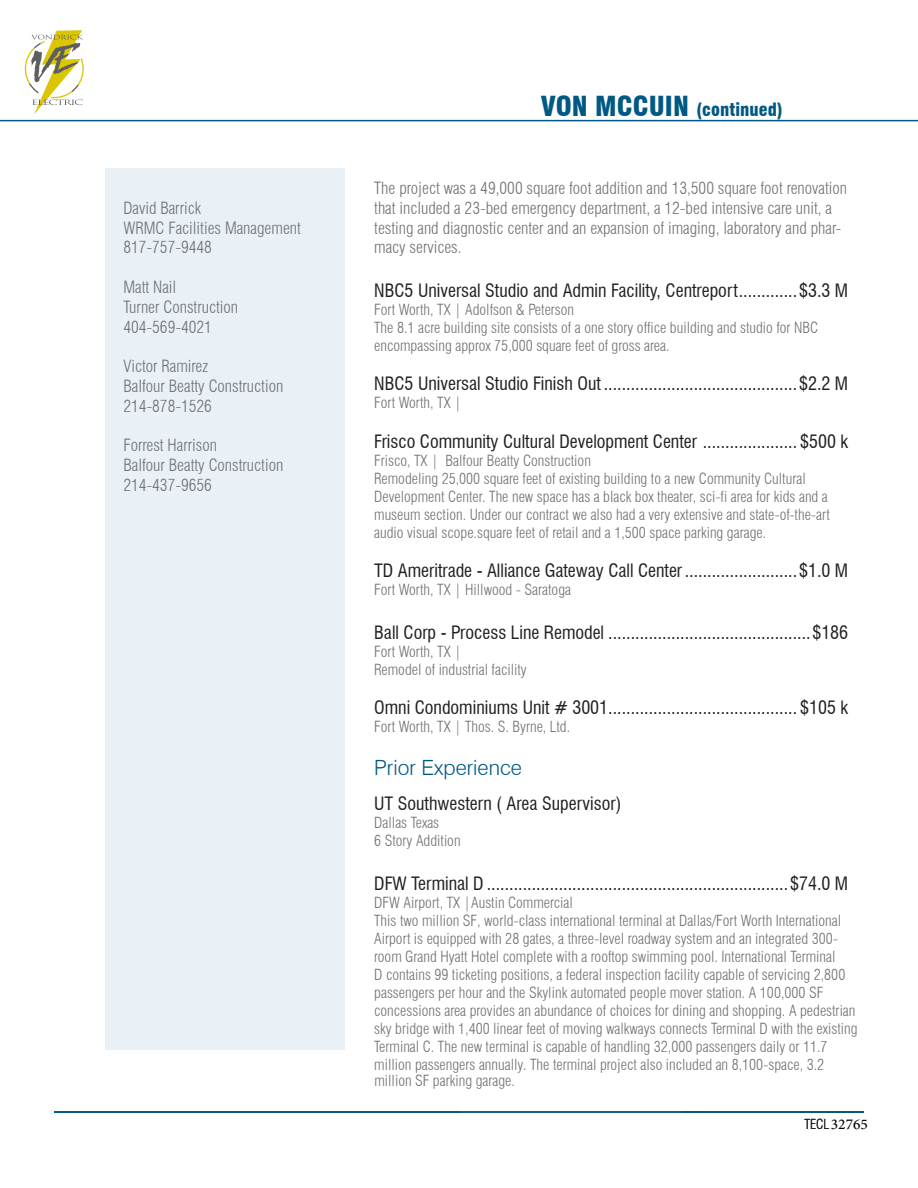
<style>
.page{position:relative;width:918px;height:1188px;background:#fff}
.page>*{position:absolute;margin:0;border:0;box-sizing:border-box;transform-origin:0 0}
.t1{font:300 21px "Swiss 721 BT";color:#005983}
.t2{font:21px "Adobe Arabic";color:#000}
.t3{font:condensed 18px "Swiss 721 BT";color:#231f20}
.t4{font:900 condensed 18px "Swiss 721 BT";color:#005983}
.t5{font:300 condensed 16.5px/19.8px "Swiss 721 BT";color:#717074}
.t6{font:300 condensed 15px/18px "Swiss 721 BT";color:#717074}
.t7{font:300 condensed 13.5px "Swiss 721 BT";color:#231f20}
.s1{font-size:27px}
</style>
<div class="page">
<hr style="left:0;top:120px;width:918px;height:1px;background:#005983">
<div style="left:105px;top:168px;width:240px;height:882px;background:#e9f1f6"></div>
<hr style="left:54px;top:1111px;width:810px;height:2px;background:#005983">
<svg style="left:25px;top:30px;width:59px;height:84px"></svg>
<p class="t5" style="left:123px;top:198px;width:179px">David Barrick<br>WRMC Facilities Management<br>817-757-9448</p>
<p class="t5" style="left:123px;top:277px;width:116px">Matt Nail<br>Turner Construction<br>404-569-4021</p>
<p class="t5" style="left:123px;top:356px;width:161px">Victor Ramirez<br>Balfour Beatty Construction<br>214-878-1526</p>
<p class="t5" style="left:123px;top:435px;width:161px">Forrest Harrison<br>Balfour Beatty Construction<br>214-437-9656</p>
<p class="t4" style="left:541px;top:98px;width:244px"><span class="s1">Von Mccuin</span> (continued)</p>
<p class="t5" style="left:374px;top:178px;width:474px">The project was a 49,000 square foot addition and 13,500 square foot renovation that included a 23-bed emergency department, a 12-bed intensive care unit, a testing and diagnostic center and an expansion of imaging, laboratory and phar&shy;macy services.</p>
<p class="t3" style="left:374px;top:279px;width:475px">NBC5 Universal Studio and Admin Facility, Centreport.............$3.3 M</p>
<p class="t6" style="left:374px;top:300px;width:445px">Fort Worth, TX | Adolfson &amp; Peterson<br>The 8.1 acre building site consists of a one story office building and studio for NBC encompassing approx 75,000 square feet of gross area.</p>
<p class="t3" style="left:374px;top:373px;width:476px">NBC5 Universal Studio Finish Out ...........................................$2.2 M</p>
<p class="t6" style="left:374px;top:394px;width:89px">Fort Worth, TX |</p>
<p class="t3" style="left:374px;top:430px;width:475px">Frisco Community Cultural Development Center ..................... $500 k</p>
<p class="t6" style="left:374px;top:451px;width:457px">Frisco, TX | Balfour Beatty Construction<br>Remodeling 25,000 square feet of existing building to a new Community Cultural Development Center. The new space has a black box theater, sci-fi area for kids and a museum section. Under our contract we also had a very extensive and state-of-the-art audio visual scope.square feet of retail and a 1,500 space parking garage.</p>
<p class="t3" style="left:374px;top:560px;width:475px">TD Ameritrade - Alliance Gateway Call Center.........................$1.0 M</p>
<p class="t6" style="left:374px;top:581px;width:198px">Fort Worth, TX | Hillwood - Saratoga</p>
<p class="t3" style="left:374px;top:621px;width:475px">Ball Corp - Process Line Remodel .............................................$186</p>
<p class="t6" style="left:374px;top:642px;width:154px">Fort Worth, TX |<br>Remodel of industrial facility</p>
<p class="t3" style="left:374px;top:697px;width:475px">Omni Condominiums Unit # 3001.......................................... $105 k</p>
<p class="t6" style="left:374px;top:718px;width:197px">Fort Worth, TX | Thos. S. Byrne, Ltd.</p>
<h1 class="t1" style="left:374px;top:755px;width:149px">Prior Experience</h1>
<p class="t3" style="left:374px;top:793px;width:249px">UT Southwestern ( Area Supervisor)</p>
<p class="t6" style="left:374px;top:814px;width:88px">Dallas Texas<br>6 Story Addition</p>
<p class="t3" style="left:374px;top:872px;width:475px">DFW Terminal D ...................................................................$74.0 M</p>
<p class="t6" style="left:374px;top:893px;width:485px">DFW Airport, TX |Austin Commercial<br>This two million SF, world-class international terminal at Dallas/Fort Worth International Airport is equipped with 28 gates, a three-level roadway system and an integrated 300- room Grand Hyatt Hotel complete with a rooftop swimming pool. International Terminal<br>D contains 99 ticketing positions, a federal inspection facility capable of servicing 2,800 passengers per hour and the Skylink automated people mover station. A 100,000 SF concessions area provides an abundance of choices for dining and shopping. A pedestrian sky bridge with 1,400 linear feet of moving walkways connects Terminal D with the existing Terminal C. The new terminal is capable of handling 32,000 passengers daily or 11.7 million passengers annually. The terminal project also included an 8,100-space, 3.2</p>
<p class="t6" style="left:374px;top:1071px;width:142px">million SF parking garage.</p>
<p class="t7" style="left:804px;top:1116px;width:61px">TECL 17336</p>
<h1 class="t2" style="left:831px;top:1110px;width:38px">32765</h1>
</div>
